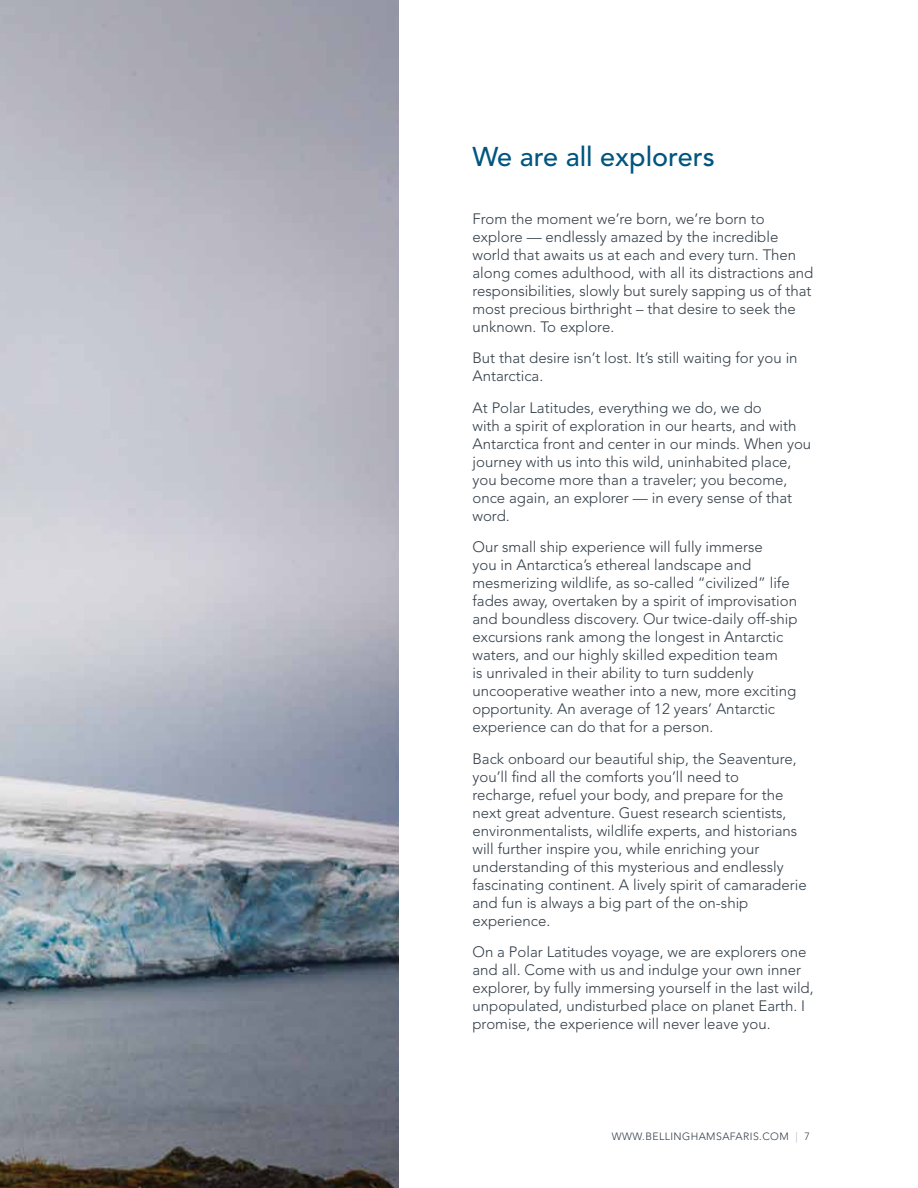
<style>
.page{position:relative;width:918px;height:1188px;background:#fff}
.page>*{position:absolute;margin:0;border:0;box-sizing:border-box;transform-origin:0 0}
.t1{font:500 27px "Avenir LT Std";color:#00557f}
.t2{font:300 15px/18px "Avenir LT Std";color:#333e48}
.t3{font:300 10.5px "Avenir LT Std";letter-spacing:.04em;color:#333e48}
.s1{color:#afb5bf}
</style>
<div class="page">
<img style="left:0;top:0;width:399px;height:1188px">
<h1 class="t1" style="left:472px;top:141px;width:244px">We are all explorers</h1>
<p class="t2" style="left:472px;top:210px;width:342px">From the moment we’re born, we’re born to explore — endlessly amazed by the incredible world that awaits us at each and every turn. Then along comes adulthood, with all its distractions and responsibilities, slowly but surely sapping us of that most precious birthright – that desire to seek the unknown. To explore.</p>
<p class="t2" style="left:472px;top:349px;width:327px">But that desire isn’t lost. It’s still waiting for you in<br>Antarctica.</p>
<p class="t2" style="left:472px;top:399px;width:340px">At Polar Latitudes, everything we do, we do<br>with a spirit of exploration in our hearts, and with Antarctica front and center in our minds. When you journey with us into this wild, uninhabited place, you become more than a traveler; you become, once again, an explorer — in every sense of that word.</p>
<p class="t2" style="left:472px;top:538px;width:327px">Our small ship experience will fully immerse<br>you in Antarctica’s ethereal landscape and mesmerizing wildlife, as so-called “civilized” life fades away, overtaken by a spirit of improvisation and boundless discovery. Our twice-daily off-ship excursions rank among the longest in Antarctic waters, and our highly skilled expedition team<br>is unrivaled in their ability to turn suddenly uncooperative weather into a new, more exciting opportunity. An average of 12 years’ Antarctic experience can do that for a person.</p>
<p class="t2" style="left:472px;top:750px;width:336px">Back onboard our beautiful ship, the Seaventure, you’ll find all the comforts you’ll need to<br>recharge, refuel your body, and prepare for the next great adventure. Guest research scientists, environmentalists, wildlife experts, and historians will further inspire you, while enriching your understanding of this mysterious and endlessly fascinating continent. A lively spirit of camaraderie and fun is always a big part of the on-ship experience.</p>
<p class="t2" style="left:472px;top:943px;width:343px">On a Polar Latitudes voyage, we are explorers one and all. Come with us and indulge your own inner explorer, by fully immersing yourself in the last wild, unpopulated, undisturbed place on planet Earth. I promise, the experience will never leave you.</p>
<p class="t3" style="left:612px;top:1130px;width:200px">WWW.BELLINGHAMSAFARIS.COM <span class="s1">|</span> 7</p>
</div>
